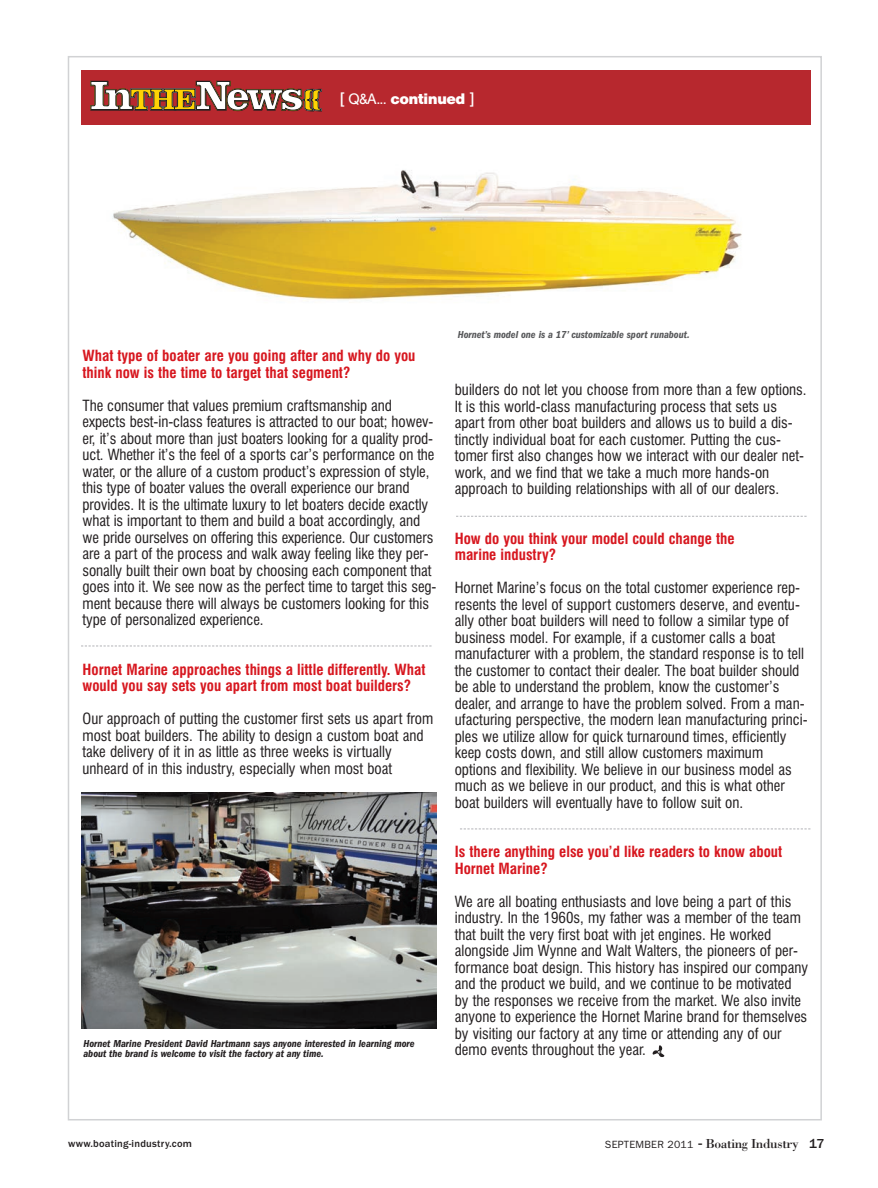
<style>
.page{position:relative;width:878px;height:1188px;background:#fff}
.page>*{position:absolute;margin:0;border:0;box-sizing:border-box;transform-origin:0 0}
.t1{font:condensed 15px/16.5px "Swiss 721 BT";color:#231f20}
.t2{font:700 condensed 15px/16.5px "Swiss 721 BT";color:#d7171f}
.t3{font:700 15px "Helten";color:#fff}
.t4{font:13.5px "Bodoni";letter-spacing:-.025em;color:#231f20}
.t5{font:italic 600 condensed 10.5px/10.5px "Franklin Gothic";color:#231f20}
.t6{font:italic 600 condensed 10.5px "Franklin Gothic";color:#57585a}
.t7{font:500 10.5px "Franklin Gothic";letter-spacing:.025em;color:#231f20}
.s1{font-weight:400;font-size:16.5px}
.s2{font-weight:400}
.s3{font-family:"Franklin Gothic";font-size:10.5px}
.s4{font-family:"Franklin Gothic";font-weight:500;font-size:15px}
.s5{font-family:"Franklin Gothic";font-weight:500}
</style>
<div class="page">
<div style="left:81px;top:70px;width:729px;height:54px;background:#b7282e"></div>
<svg style="left:90px;top:80px;width:232px;height:32px"></svg>
<img style="left:112px;top:170px;width:630px;height:130px">
<img style="left:81px;top:793px;width:355px;height:236px">
<svg style="left:81px;top:646px;width:350px;height:1px"></svg>
<svg style="left:460px;top:829px;width:350px;height:1px"></svg>
<svg style="left:456px;top:516px;width:350px;height:1px"></svg>
<svg style="left:652px;top:1045px;width:12px;height:12px"></svg>
<p class="t3" style="left:339px;top:93px;width:137px"><span class="s1">[</span> <span class="s2">Q&amp;A...</span> continued <span class="s1">]</span></p>
<p class="t2" style="left:82px;top:349px;width:334px">What type of boater are you going after and why do you think now is the time to target that segment?</p>
<p class="t1" style="left:82px;top:398px;width:355px">The consumer that values premium craftsmanship and expects best-in-class features is attracted to our boat; howev&shy;er, it’s about more than just boaters looking for a quality prod&shy;uct. Whether it’s the feel of a sports car’s performance on the water, or the allure of a custom product’s expression of style, this type of boater values the overall experience our brand provides. It is the ultimate luxury to let boaters decide exactly what is important to them and build a boat accordingly, and we pride ourselves on offering this experience. Our customers are a part of the process and walk away feeling like they per&shy;sonally built their own boat by choosing each component that goes into it. We see now as the perfect time to target this seg&shy;ment because there will always be customers looking for this type of personalized experience.</p>
<p class="t2" style="left:82px;top:662px;width:344px">Hornet Marine approaches things a little differently. What would you say sets you apart from most boat builders?</p>
<p class="t1" style="left:82px;top:712px;width:352px">Our approach of putting the customer first sets us apart from most boat builders. The ability to design a custom boat and take delivery of it in as little as three weeks is virtually unheard of in this industry, especially when most boat</p>
<p class="t5" style="left:83px;top:1039px;width:333px">Hornet Marine President David Hartmann says anyone interested in learning more about the brand is welcome to visit the factory at any time.</p>
<p class="t6" style="left:458px;top:330px;width:233px">Hornet’s model one is a 17’ customizable sport runabout.</p>
<p class="t1" style="left:454px;top:383px;width:353px">builders do not let you choose from more than a few options.<br>It is this world-class manufacturing process that sets us apart from other boat builders and allows us to build a dis&shy;tinctly individual boat for each customer. Putting the cus&shy;tomer first also changes how we interact with our dealer net&shy;work, and we find that we take a much more hands-on approach to building relationships with all of our dealers.</p>
<p class="t2" style="left:454px;top:531px;width:281px">How do you think your model could change the marine industry?</p>
<p class="t1" style="left:454px;top:581px;width:354px">Hornet Marine’s focus on the total customer experience rep&shy;resents the level of support customers deserve, and eventu&shy;ally other boat builders will need to follow a similar type of business model. For example, if a customer calls a boat manufacturer with a problem, the standard response is to tell the customer to contact their dealer. The boat builder should be able to understand the problem, know the customer’s dealer, and arrange to have the problem solved. From a man&shy;ufacturing perspective, the modern lean manufacturing princi&shy;ples we utilize allow for quick turnaround times, efficiently keep costs down, and still allow customers maximum options and flexibility. We believe in our business model as much as we believe in our product, and this is what other boat builders will eventually have to follow suit on.</p>
<p class="t2" style="left:454px;top:845px;width:329px">Is there anything else you’d like readers to know about<br>Hornet Marine?</p>
<p class="t1" style="left:454px;top:894px;width:355px">We are all boating enthusiasts and love being a part of this industry. In the 1960s, my father was a member of the team that built the very first boat with jet engines. He worked alongside Jim Wynne and Walt Walters, the pioneers of per&shy;formance boat design. This history has inspired our company and the product we build, and we continue to be motivated by the responses we receive from the market. We also invite anyone to experience the Hornet Marine brand for themselves by visiting our factory at any time or attending any of our demo events throughout the year.</p>
<p class="t7" style="left:68px;top:1140px;width:125px">www.boating-industry.com</p>
<p class="t4" style="left:605px;top:1136px;width:221px"><span class="s3">SEPTEMBER 2011</span> <span class="s4">-</span> Boating Industry <span class="s5">17</span></p>
</div>
